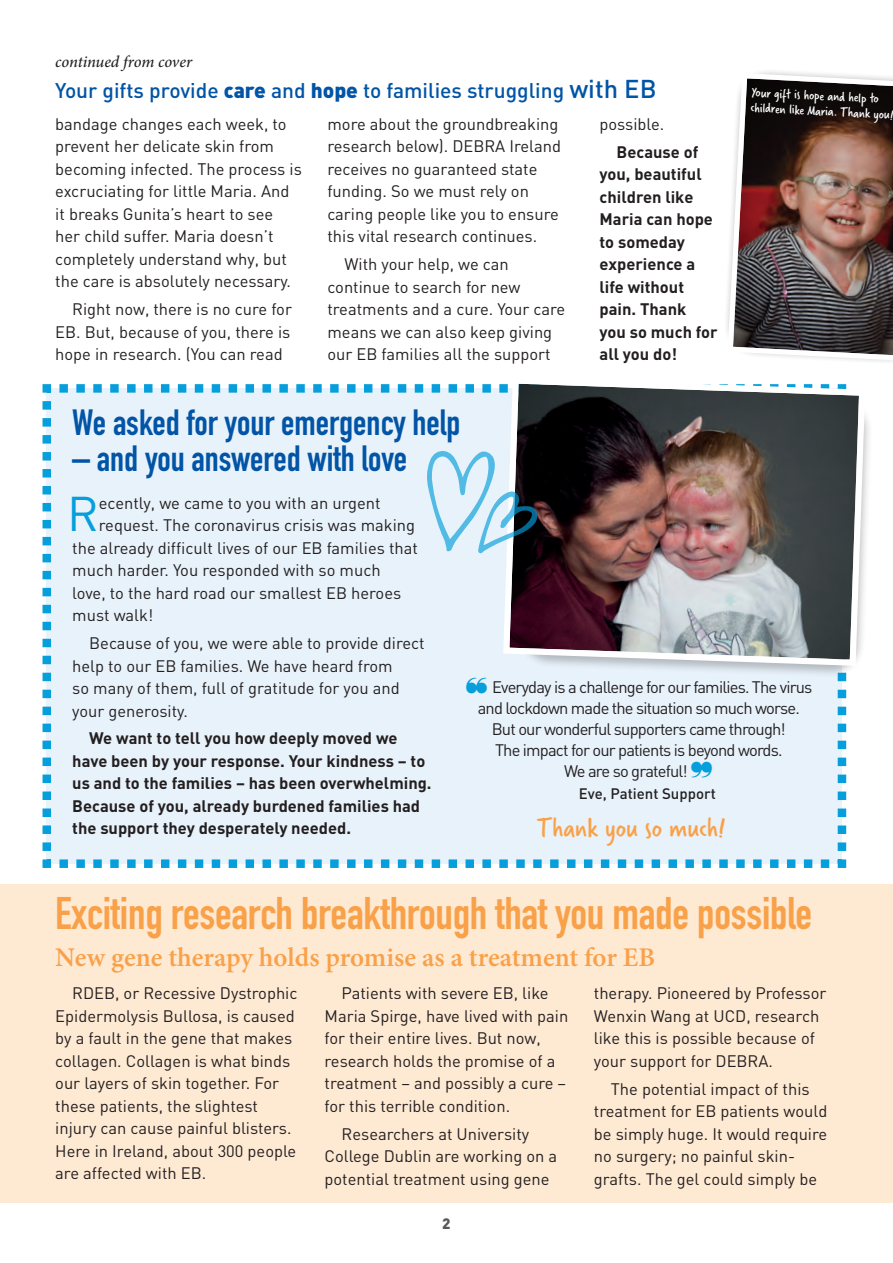
<style>
.page{position:relative;width:893px;height:1263px;background:#fff}
.page>*{position:absolute;margin:0;border:0;box-sizing:border-box;transform-origin:0 0}
.text_dropcap{font:48.15px "DIN";color:#069edb}
.t1{font:700 45px "DIN Condensed";letter-spacing:-.005em;color:#f9a149}
.text{font:700 36px "DIN Condensed";color:#0154a6}
.text-2{font:28.5px "Verveine";color:#f9a149}
.subhead{font:600 27px "Minion Pro";color:#f9a149}
.t2{font:500 21px "DIN";color:#0154a6}
.text-3{font:16.5px/22.5px "DIN";color:#231f20}
.text-4{font:700 16.5px/22.5px "DIN";color:#231f20}
.text_dropcap-2{font:16.5px "DIN";color:#231f20}
.money{font:16.5px/21px "DIN";letter-spacing:-.05em;color:#231f20;text-align:center}
.t3{font:italic 500 16.5px "Minion Pro";letter-spacing:-.005em;color:#231f20}
.text-5{font:500 15px "DIN";color:#231f20}
.text-6{font:900 15px "DIN";color:#57585a}
.text-7{font:14.1px/15.3px "Verveine";color:#fff}
.s1{font-weight:900}
.s2{font-size:25.5px}
.s3{color:#069edb}
</style>
<div class="page">
<div style="left:0;top:884px;width:893px;height:319px;background:#fee9d3"></div>
<div style="left:42px;top:384px;width:805px;height:484px;background:#e8f2fa"></div>
<div style="left:516px;top:386px;width:357px;height:292px;background:#231f20;opacity:.28"></div>
<img style="left:500px;top:383px;width:368px;height:286px">
<img style="left:727px;top:71px;width:166px;height:291px">
<svg style="left:427px;top:450px;width:111px;height:104px;background:#9eb9c7"></svg>
<p class="t3" style="left:55px;top:51px;width:138px">continued from cover</p>
<p class="t2" style="left:55px;top:77px;width:603px">Your gifts provide <span class="s1">care</span> and <span class="s1">hope</span> to families struggling <span class="s2">with EB</span></p>
<p class="text-3" style="left:55px;top:112px;width:248px">bandage changes each week, to prevent her delicate skin from becoming infected. The process is excruciating for little Maria. And it breaks Gunita’s heart to see her child suffer. Maria doesn’t completely understand why, but the care is absolutely necessary.</p>
<p class="text-3" style="left:55px;top:297px;width:238px;text-align:justify;text-indent:17px">Right now, there is no cure for EB. But, because of you, there is hope in research. (You can read</p>
<p class="text-3" style="left:327px;top:112px;width:235px">more about the groundbreaking research below). DEBRA Ireland receives no guaranteed state funding. So we must rely on caring people like you to ensure this vital research continues.</p>
<p class="text-3" style="left:327px;top:253px;width:239px;text-indent:17px">With your help, we can continue to search for new treatments and a cure. Your care means we can also keep giving our EB families all the support</p>
<p class="text-3" style="left:600px;top:112px;width:66px">possible.</p>
<p class="text-4" style="left:600px;top:140px;width:120px;text-indent:17px">Because of you, beautiful children like<br>Maria can hope to someday experience a life without pain. Thank<br>you so much for all you do!</p>
<p class="text-7" style="left:752px;top:85px;width:145px;rotate:3deg">Your gift is hope and help to children like Maria. Thank you!</p>
<p class="text" style="left:72px;top:398px;width:390px">We asked for your emergency help</p>
<p class="text" style="left:72px;top:434px;width:336px">– and you answered with love</p>
<p class="text_dropcap" style="left:67px;top:484px;width:33px">R</p>
<p class="text_dropcap-2" style="left:99px;top:492px;width:283px">ecently, we came to you with an urgent</p>
<p class="text_dropcap-2" style="left:99px;top:515px;width:318px">request. The coronavirus crisis was making</p>
<p class="text_dropcap-2" style="left:72px;top:537px;width:347px">the already difficult lives of our EB families that</p>
<p class="text_dropcap-2" style="left:72px;top:560px;width:310px">much harder. You responded with so much</p>
<p class="text_dropcap-2" style="left:72px;top:582px;width:331px">love, to the hard road our smallest EB heroes</p>
<p class="text_dropcap-2" style="left:72px;top:605px;width:82px">must walk!</p>
<p class="text-3" style="left:72px;top:631px;width:354px;text-indent:17px">Because of you, we were able to provide direct help to our EB families. We have heard from<br>so many of them, full of gratitude for you and your generosity.</p>
<p class="text-4" style="left:72px;top:726px;width:361px;text-indent:17px">We want to tell you how deeply moved we have been by your response. Your kindness – to us and to the families – has been overwhelming.<br>Because of you, already burdened families had the support they desperately needed.</p>
<p class="money" style="left:465px;top:676px;width:349px"><span class="s3">❝</span> Everyday is a challenge for our families. The virus and lockdown made the situation so much worse.<br>But our wonderful supporters came through!<br>The impact for our patients is beyond words.<br>We are so grateful! <span class="s3">❞</span></p>
<p class="text-5" style="left:579px;top:784px;width:139px">Eve, Patient Support</p>
<p class="text-2" style="left:537px;top:808px;width:190px">Thank you so much!</p>
<p class="t1" style="left:55px;top:883px;width:758px">Exciting research breakthrough that you made possible</p>
<p class="subhead" style="left:55px;top:939px;width:601px">New gene therapy holds promise as a treatment for EB</p>
<p class="text-3" style="left:55px;top:981px;width:244px;text-indent:17px">RDEB, or Recessive Dystrophic<br>Epidermolysis Bullosa, is caused by a fault in the gene that makes collagen. Collagen is what binds our layers of skin together. For these patients, the slightest injury can cause painful blisters.<br>Here in Ireland, about 300 people are affected with EB.</p>
<p class="text-3" style="left:325px;top:982px;width:245px;text-indent:17px">Patients with severe EB, like<br>Maria Spirge, have lived with pain for their entire lives. But now, research holds the promise of a treatment – and possibly a cure – for this terrible condition.</p>
<p class="text-3" style="left:594px;top:982px;width:234px">therapy. Pioneered by Professor<br>Wenxin Wang at UCD, research like this is possible because of your support for DEBRA.</p>
<p class="text-3" style="left:594px;top:1077px;width:235px;text-indent:17px">The potential impact of this treatment for EB patients would be simply huge. It would require no surgery; no painful skin&shy;grafts. The gel could simply be</p>
<p class="text-3" style="left:325px;top:1122px;width:234px;text-indent:17px">Researchers at University<br>College Dublin are working on a potential treatment using gene</p>
<p class="text-6" style="left:442px;top:1213px;width:10px">2</p>
</div>
